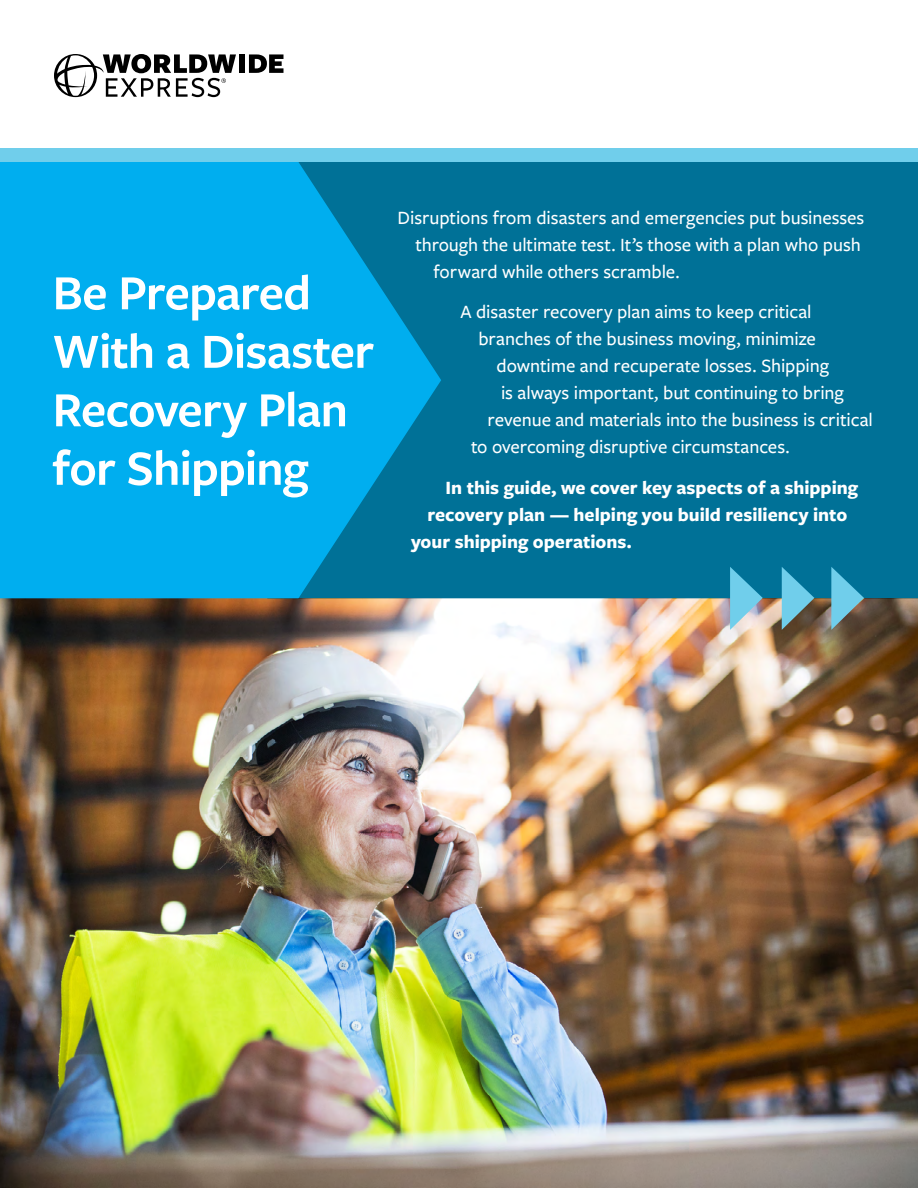
<style>
.page{position:relative;width:918px;height:1188px;background:#fff}
.page>*{position:absolute;margin:0;border:0;box-sizing:border-box;transform-origin:0 0}
.t1{font:600 51px/58.5px "Freight Sans Pro";letter-spacing:-.015em;color:#fff}
.t2{font:500 19.5px "Freight Sans Pro";letter-spacing:-.005em;color:#fff}
.t3{font:700 19.5px "Freight Sans Pro";color:#fff}
</style>
<div class="page">
<img style="left:0;top:598px;width:918px;height:590px">
<div style="left:441px;top:162px;width:477px;height:436px;background:#007197"></div>
<svg style="left:0;top:162px;width:441px;height:436px;background:#00a4e1"></svg>
<svg style="left:730px;top:567px;width:33px;height:63px;background:#70b7ce"></svg>
<svg style="left:782px;top:567px;width:32px;height:63px;background:#4f94a7"></svg>
<svg style="left:831px;top:567px;width:33px;height:63px;background:#5196a9"></svg>
<div style="left:0;top:148px;width:918px;height:14px;background:#70ceeb"></div>
<div style="left:239px;top:54px;width:6px;height:19px;background:#000"></div>
<svg style="left:249px;top:54px;width:34px;height:19px"></svg>
<svg style="left:54px;top:54px;width:182px;height:43px"></svg>
<h1 class="t1" style="left:52px;top:261px;width:323px">Be Prepared<br>With a Disaster<br>Recovery Plan for Shipping</h1>
<p class="t2" style="left:398px;top:204px;width:468px">Disruptions from disasters and emergencies put businesses</p>
<p class="t2" style="left:415px;top:231px;width:447px">through the ultimate test. It’s those with a plan who push</p>
<p class="t2" style="left:433px;top:258px;width:248px">forward while others scramble.</p>
<p class="t2" style="left:461px;top:299px;width:353px">A disaster recovery plan aims to keep critical</p>
<p class="t2" style="left:479px;top:326px;width:339px">branches of the business moving, minimize</p>
<p class="t2" style="left:497px;top:353px;width:334px">downtime and recuperate losses. Shipping</p>
<p class="t2" style="left:501px;top:380px;width:344px">is always important, but continuing to bring</p>
<p class="t2" style="left:488px;top:407px;width:387px">revenue and materials into the business is critical</p>
<p class="t2" style="left:471px;top:434px;width:321px">to overcoming disruptive circumstances.</p>
<p class="t3" style="left:446px;top:474px;width:414px">In this guide, we cover key aspects of a shipping</p>
<p class="t3" style="left:428px;top:501px;width:421px">recovery plan — helping you build resiliency into</p>
<p class="t3" style="left:411px;top:528px;width:222px">your shipping operations.</p>
</div>
